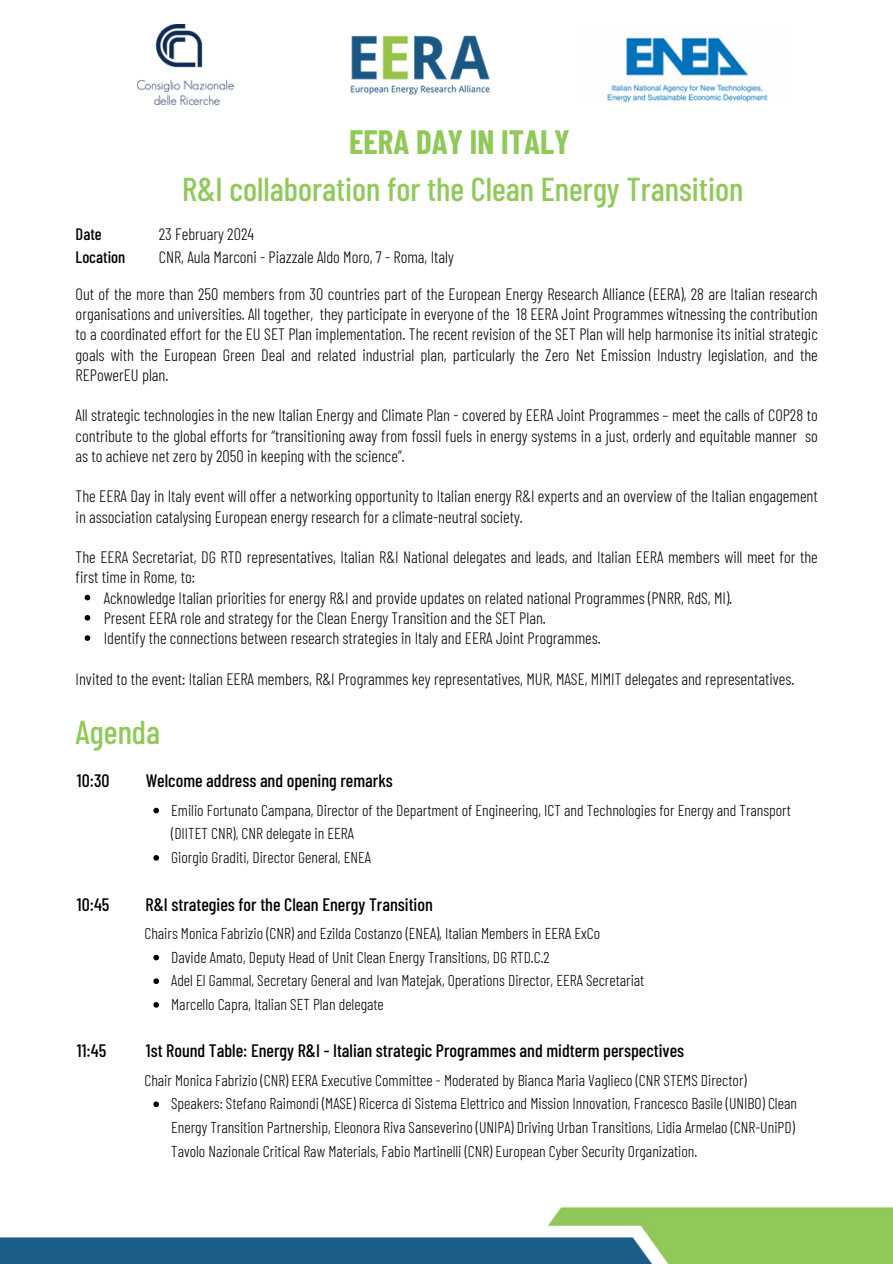
<style>
.page{position:relative;width:893px;height:1264px;background:#fff}
.page>*{position:absolute;margin:0;border:0;box-sizing:border-box;transform-origin:0 0}
.t1{font:500 33px/46.2px "Barlow Condensed";color:#90c859;text-align:center}
.t2{font:500 18px "Barlow Condensed";color:#000}
.t3{font:300 16.5px/20.2px "Barlow Condensed";color:#000}
.t4{font:500 16.5px/22.5px "Barlow Condensed";color:#000}
.t5{font:300 15.75px/23.7px "Barlow Condensed";color:#000}
.s1{font-weight:700}
</style>
<div class="page">
<img style="left:0;top:1207px;width:892px;height:56px">
<img style="left:350px;top:35px;width:140px;height:60px">
<svg style="left:85px;top:594px;width:5px;height:6px"></svg>
<svg style="left:85px;top:615px;width:5px;height:5px"></svg>
<svg style="left:85px;top:635px;width:5px;height:6px"></svg>
<img style="left:137px;top:25px;width:97px;height:80px">
<img style="left:607px;top:37px;width:161px;height:66px">
<svg style="left:153px;top:807px;width:6px;height:6px"></svg>
<svg style="left:153px;top:855px;width:6px;height:5px"></svg>
<svg style="left:153px;top:954px;width:6px;height:6px"></svg>
<svg style="left:153px;top:978px;width:6px;height:6px"></svg>
<svg style="left:153px;top:1002px;width:6px;height:5px"></svg>
<svg style="left:153px;top:1101px;width:6px;height:6px"></svg>
<p class="t4" style="left:76px;top:222px;width:51px">Date<br>Location</p>
<h3 class="t1" style="left:182px;top:118px;width:562px"><span class="s1">EERA DAY IN ITALY<br></span>R&amp;I collaboration for the Clean Energy Transition</h3>
<h1 class="t3" style="left:159px;top:222px;width:296px;line-height:22.5px">23 February 2024<br>CNR, Aula Marconi - Piazzale Aldo Moro, 7 - Roma, Italy</h1>
<p class="t3" style="left:76px;top:283px;width:743px;text-align:justify">Out of the more than 250 members from 30 countries part of the European Energy Research Alliance (EERA), 28 are Italian research organisations and universities. All together, they participate in everyone of the 18 EERA Joint Programmes witnessing the contribution to a coordinated effort for the EU SET Plan implementation. The recent revision of the SET Plan will help harmonise its initial strategic goals with the European Green Deal and related industrial plan, particularly the Zero Net Emission Industry legislation, and the REPowerEU plan.</p>
<h1 class="t3" style="left:76px;top:404px;width:743px;text-align:justify">All strategic technologies in the new Italian Energy and Climate Plan - covered by EERA Joint Programmes – meet the calls of COP28 to contribute to the global efforts for “transitioning away from fossil fuels in energy systems in a just, orderly and equitable manner so as to achieve net zero by 2050 in keeping with the science”.</h1>
<h2 class="t3" style="left:76px;top:485px;width:743px">The EERA Day in Italy event will offer a networking opportunity to Italian energy R&amp;I experts and an overview of the Italian engagement in association catalysing European energy research for a climate-neutral society.</h2>
<h3 class="t3" style="left:76px;top:546px;width:743px">The EERA Secretariat, DG RTD representatives, Italian R&amp;I National delegates and leads, and Italian EERA members will meet for the first time in Rome, to:</h3>
<h3 class="t3" style="left:104px;top:587px;width:630px">Acknowledge Italian priorities for energy R&amp;I and provide updates on related national Programmes (PNRR, RdS, MI).</h3>
<h3 class="t3" style="left:104px;top:607px;width:443px">Present EERA role and strategy for the Clean Energy Transition and the SET Plan.</h3>
<h3 class="t3" style="left:104px;top:627px;width:498px">Identify the connections between research strategies in Italy and EERA Joint Programmes.</h3>
<h3 class="t3" style="left:76px;top:668px;width:720px">Invited to the event: Italian EERA members, R&amp;I Programmes key representatives, MUR, MASE, MIMIT delegates and representatives.</h3>
<h2 class="t1" style="left:76px;top:707px;width:86px">Agenda</h2>
<h2 class="t2" style="left:77px;top:769px;width:34px">10:30</h2>
<h2 class="t2" style="left:146px;top:769px;width:249px">Welcome address and opening remarks</h2>
<p class="t5" style="left:171px;top:797px;width:621px">Emilio Fortunato Campana, Director of the Department of Engineering, ICT and Technologies for Energy and Transport (DIITET CNR), CNR delegate in EERA</p>
<p class="t5" style="left:171px;top:844px;width:201px">Giorgio Graditi, Director General, ENEA</p>
<p class="t2" style="left:77px;top:892px;width:34px">10:45</p>
<p class="t2" style="left:146px;top:892px;width:289px">R&amp;I strategies for the Clean Energy Transition</p>
<p class="t5" style="left:144px;top:920px;width:457px">Chairs Monica Fabrizio (CNR) and Ezilda Costanzo (ENEA), Italian Members in EERA ExCo</p>
<p class="t5" style="left:171px;top:944px;width:380px">Davide Amato, Deputy Head of Unit Clean Energy Transitions, DG RTD.C.2</p>
<p class="t5" style="left:171px;top:968px;width:474px">Adel El Gammal, Secretary General and Ivan Matejak, Operations Director, EERA Secretariat</p>
<h2 class="t5" style="left:171px;top:991px;width:214px">Marcello Capra, Italian SET Plan delegate</h2>
<p class="t2" style="left:77px;top:1039px;width:31px">11:45</p>
<p class="t2" style="left:146px;top:1039px;width:539px">1st Round Table: Energy R&amp;I - Italian strategic Programmes and midterm perspectives</p>
<p class="t5" style="left:144px;top:1067px;width:603px">Chair Monica Fabrizio (CNR) EERA Executive Committee - Moderated by Bianca Maria Vaglieco (CNR STEMS Director)</p>
<p class="t5" style="left:171px;top:1091px;width:627px">Speakers: Stefano Raimondi (MASE) Ricerca di Sistema Elettrico and Mission Innovation, Francesco Basile (UNIBO) Clean<br>Energy Transition Partnership, Eleonora Riva Sanseverino (UNIPA) Driving Urban Transitions, Lidia Armelao (CNR-UniPD)<br>Tavolo Nazionale Critical Raw Materials, Fabio Martinelli (CNR) European Cyber Security Organization.</p>
</div>
